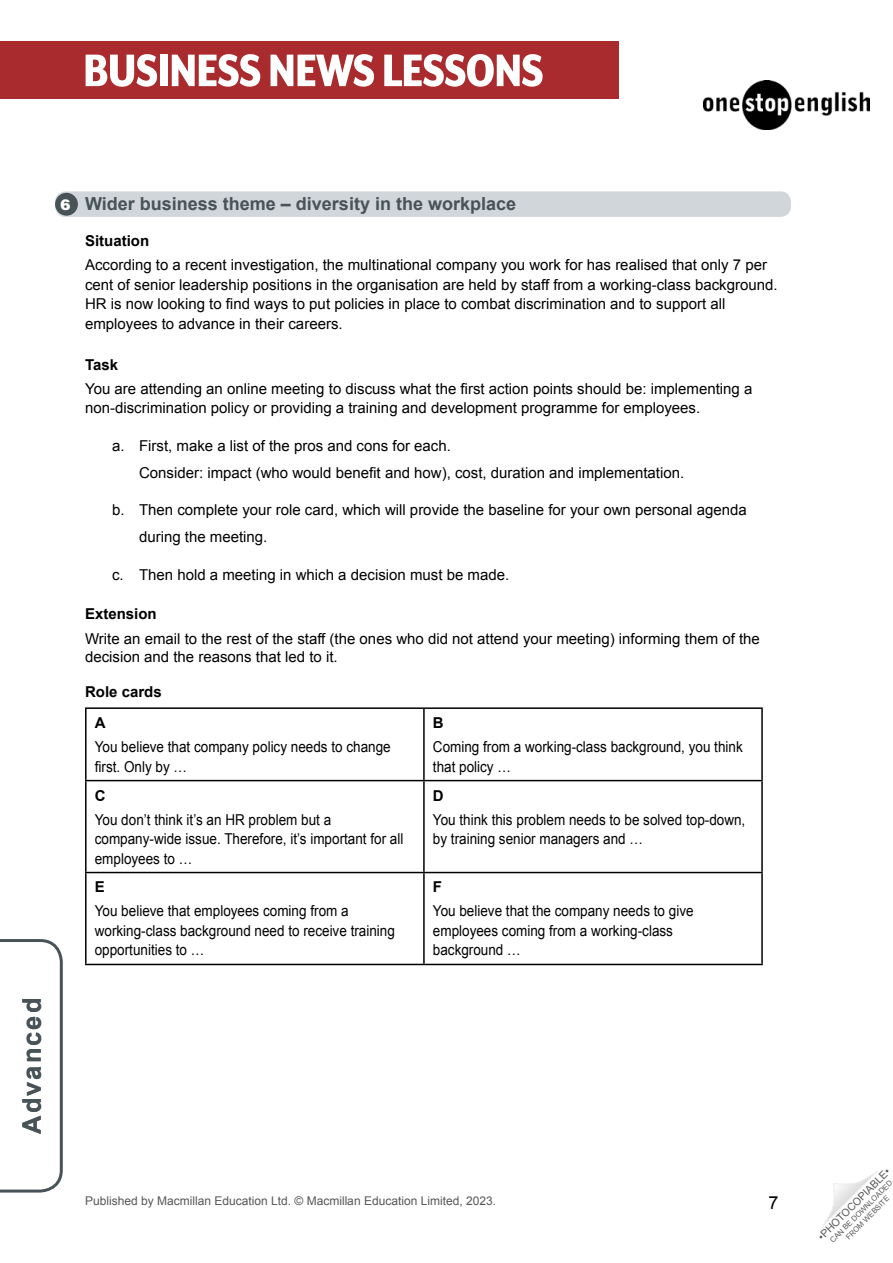
<style>
.page{position:relative;width:893px;height:1263px;background:#fff}
.page>*{position:absolute;margin:0;border:0;box-sizing:border-box;transform-origin:0 0}
.t1{font:800 52.5px "Mr Eaves XL Mod Nar OT";letter-spacing:-.015em;color:#fff}
.t2{font:700 25.5px "Arial";letter-spacing:.08em;color:#485358}
.WS__Exercise_title{font:700 18px "Arial";color:#485358}
.t3{font:18px "Arial";color:#000}
.TN__Body_text{font:15px/19.5px "Arial";color:#000}
.TN__Body_text-2{font:15px/19.5px "Arial";color:#000;scale:.9 1}
.WS__Rubric_sub_numbe{font:15px/27px "Arial";color:#000}
.WS__Bullet{font:15px/18px "Arial";color:#000}
.WS__Body_-_rubric_al{font:700 15px "Arial";color:#000}
.Don_t_use_-_10t_numb{font:900 15px "Helvetica LT Std";color:#fff}
.t4{font:12px "Arial";color:#575756}
.t5{font:10.5px "Arial";color:#575756}
.t6{font:7.5px/9px "Arial";color:#575756;text-align:center}
</style>
<div class="page">
<img style="left:704px;top:80px;width:165px;height:49px">
<div style="left:0;top:41px;width:619px;height:58px;background:#aa2b2e"></div>
<svg style="left:822px;top:1171px;width:55px;height:55px"></svg>
<svg style="left:0;top:939px;width:63px;height:254px"></svg>
<div style="left:55px;top:191px;width:736px;height:26px;background:#d1d6da;border-radius:10px"></div>
<hr style="left:85px;top:707px;width:339px;height:2px;background:#000">
<hr style="left:85px;top:709px;width:2px;height:71px;background:#000">
<hr style="left:424px;top:707px;width:339px;height:2px;background:#000">
<hr style="left:423px;top:709px;width:2px;height:71px;background:#000">
<hr style="left:761px;top:709px;width:2px;height:71px;background:#000">
<hr style="left:85px;top:780px;width:339px;height:1px;background:#000">
<hr style="left:85px;top:781px;width:2px;height:91px;background:#000">
<hr style="left:424px;top:780px;width:339px;height:1px;background:#000">
<hr style="left:423px;top:781px;width:2px;height:91px;background:#000">
<hr style="left:761px;top:781px;width:2px;height:91px;background:#000">
<hr style="left:85px;top:872px;width:339px;height:1px;background:#000">
<hr style="left:85px;top:873px;width:2px;height:91px;background:#000">
<hr style="left:424px;top:872px;width:339px;height:1px;background:#000">
<hr style="left:423px;top:873px;width:2px;height:91px;background:#000">
<hr style="left:761px;top:873px;width:2px;height:91px;background:#000">
<hr style="left:85px;top:964px;width:339px;height:1px;background:#000">
<hr style="left:424px;top:964px;width:339px;height:1px;background:#000">
<div style="left:55px;top:193px;width:23px;height:23px;background:#485358;border-radius:50%"></div>
<h1 class="t1" style="left:83px;top:42px;width:462px">BUSINESS NEWS LESSONS</h1>
<h2 class="t2" style="left:15px;top:1134px;width:138px;rotate:-90deg">Advanced</h2>
<p class="Don_t_use_-_10t_numb" style="left:61px;top:194px;width:12px">6</p>
<p class="WS__Exercise_title" style="left:85px;top:192px;width:432px">Wider business theme – diversity in the workplace</p>
<p class="WS__Body_-_rubric_al" style="left:85px;top:231px;width:66px">Situation</p>
<p class="TN__Body_text" style="left:85px;top:256px;width:694px">According to a recent investigation, the multinational company you work for has realised that only 7 per cent of senior leadership positions in the organisation are held by staff from a working-class background.<br>HR is now looking to find ways to put policies in place to combat discrimination and to support all employees to advance in their careers.</p>
<p class="WS__Body_-_rubric_al" style="left:85px;top:355px;width:35px">Task</p>
<p class="TN__Body_text" style="left:85px;top:379px;width:669px">You are attending an online meeting to discuss what the first action points should be: implementing a non-discrimination policy or providing a training and development programme for employees.</p>
<p class="WS__Rubric_sub_numbe" style="left:112px;top:432px;width:340px">a. First, make a list of the pros and cons for each.</p>
<p class="WS__Rubric_sub_numbe" style="left:139px;top:459px;width:547px">Consider: impact (who would benefit and how), cost, duration and implementation.</p>
<p class="WS__Rubric_sub_numbe" style="left:139px;top:497px;width:609px;text-indent:-27px">b. Then complete your role card, which will provide the baseline for your own personal agenda during the meeting.</p>
<p class="WS__Rubric_sub_numbe" style="left:112px;top:561px;width:399px">c. Then hold a meeting in which a decision must be made.</p>
<p class="WS__Body_-_rubric_al" style="left:85px;top:604px;width:73px">Extension</p>
<p class="WS__Bullet" style="left:85px;top:630px;width:676px">Write an email to the rest of the staff (the ones who did not attend your meeting) informing them of the decision and the reasons that led to it.</p>
<p class="WS__Body_-_rubric_al" style="left:85px;top:682px;width:78px">Role cards</p>
<p class="WS__Body_-_rubric_al" style="left:95px;top:713px;width:12px">A</p>
<p class="TN__Body_text-2" style="left:95px;top:737px;width:330px">You believe that company policy needs to change first. Only by …</p>
<p class="WS__Body_-_rubric_al" style="left:433px;top:713px;width:12px">B</p>
<p class="TN__Body_text-2" style="left:433px;top:737px;width:346px">Coming from a working-class background, you think that policy …</p>
<p class="WS__Body_-_rubric_al" style="left:95px;top:785px;width:12px">C</p>
<p class="TN__Body_text-2" style="left:95px;top:810px;width:344px">You don’t think it’s an HR problem but a company-wide issue. Therefore, it’s important for all employees to …</p>
<p class="WS__Body_-_rubric_al" style="left:95px;top:877px;width:12px">E</p>
<p class="TN__Body_text-2" style="left:95px;top:901px;width:335px">You believe that employees coming from a working-class background need to receive training opportunities to …</p>
<p class="WS__Body_-_rubric_al" style="left:433px;top:785px;width:12px">D</p>
<p class="TN__Body_text-2" style="left:433px;top:810px;width:349px">You think this problem needs to be solved top-down, by training senior managers and …</p>
<p class="WS__Body_-_rubric_al" style="left:433px;top:877px;width:11px">F</p>
<p class="TN__Body_text-2" style="left:433px;top:901px;width:291px">You believe that the company needs to give employees coming from a working-class background …</p>
<p class="t4" style="left:85px;top:1193px;width:413px">Published by Macmillan Education Ltd. © Macmillan Education Limited, 2023.</p>
<p class="t3" style="left:769px;top:1191px;width:12px">7</p>
<p class="t5" style="left:815px;top:1233px;width:99px;rotate:-45deg">•PHOTOCOPIABLE•</p>
<p class="t6" style="left:828px;top:1238px;width:86px;rotate:-45deg">CAN BE DOWNLOADED<br>FROM WEBSITE</p>
</div>
